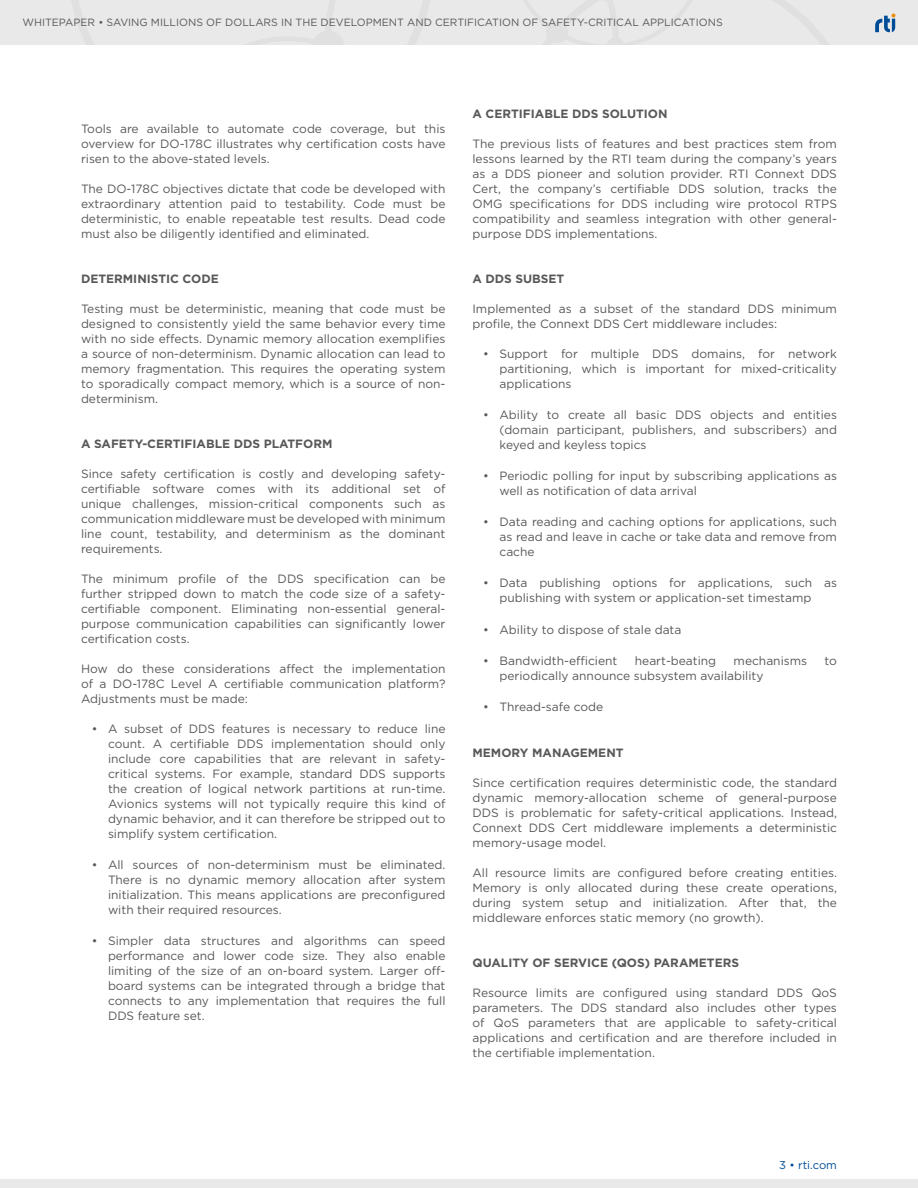
<style>
.page{position:relative;width:918px;height:1188px;background:#fff}
.page>*{position:absolute;margin:0;border:0;box-sizing:border-box;transform-origin:0 0}
.t1{font:12px/15px "Gotham";color:#585858;text-align:justify}
.t2{font:700 12px "Gotham";color:#585858}
.t3{font:11.25px "Gotham";color:#004c97}
.t4{font:10.5px "Gotham";color:#585858}
</style>
<div class="page">
<div style="left:0;top:1179px;width:918px;height:9px;background:#e9e9e9"></div>
<div style="left:0;top:0;width:918px;height:45px;background:#e9e9e9"></div>
<svg style="left:875px;top:13px;width:21px;height:20px"></svg>
<p class="t4" style="left:22px;top:16px;width:242px">WHITEPAPER • Savi ng Mi llions of Dollars</p>
<p class="t4" style="left:281px;top:16px;width:23px">in the</p>
<p class="t4" style="left:321px;top:16px;width:54px">Developme</p>
<p class="t4" style="left:389px;top:16px;width:61px">nt and Certi</p>
<p class="t4" style="left:467px;top:16px;width:14px">ficati</p>
<p class="t4" style="left:502px;top:16px;width:101px">on of Safety-Critica</p>
<p class="t4" style="left:632px;top:16px;width:45px">l Applicati</p>
<p class="t4" style="left:699px;top:16px;width:24px">ons</p>
<p class="t1" style="left:81px;top:121px;width:366px">Tools are available to automate code coverage, but this overview for DO-178C illustrates why certification costs have risen to the above-stated levels.</p>
<p class="t1" style="left:81px;top:181px;width:366px">The DO-178C objectives dictate that code be developed with extraordinary attention paid to testability. Code must be deterministic, to enable repeatable test results. Dead code must also be diligently identified and eliminated.</p>
<p class="t2" style="left:81px;top:270px;width:130px">DETERMINISTIC CODE</p>
<p class="t1" style="left:81px;top:301px;width:366px">Testing must be deterministic, meaning that code must be designed to consistently yield the same behavior every time with no side effects. Dynamic memory allocation exemplifies a source of non-determinism. Dynamic allocation can lead to memory fragmentation. This requires the operating system to sporadically compact memory, which is a source of non&shy;determinism.</p>
<p class="t2" style="left:81px;top:435px;width:253px">A SAFETY-CERTIFIABLE DDS PLATFORM</p>
<p class="t1" style="left:81px;top:466px;width:366px">Since safety certification is costly and developing safety&shy;certifiable software comes with its additional set of unique challenges, mission-critical components such as communication middleware must be developed with minimum line count, testability, and determinism as the dominant requirements.</p>
<p class="t1" style="left:81px;top:571px;width:366px">The minimum profile of the DDS specification can be further stripped down to match the code size of a safety&shy;certifiable component. Eliminating non-essential general&shy;purpose communication capabilities can significantly lower certification costs.</p>
<p class="t1" style="left:81px;top:661px;width:366px">How do these considerations affect the implementation of a DO-178C Level A certifiable communication platform?<br>Adjustments must be made:</p>
<p class="t1" style="left:108px;top:721px;width:339px;text-indent:-16px">• A subset of DDS features is necessary to reduce line count. A certifiable DDS implementation should only include core capabilities that are relevant in safety&shy;critical systems. For example, standard DDS supports the creation of logical network partitions at run-time.<br>Avionics systems will not typically require this kind of dynamic behavior, and it can therefore be stripped out to simplify system certification.</p>
<p class="t1" style="left:108px;top:857px;width:339px;text-indent:-16px">• All sources of non-determinism must be eliminated.<br>There is no dynamic memory allocation after system initialization. This means applications are preconfigured with their required resources.</p>
<p class="t1" style="left:108px;top:933px;width:339px;text-indent:-16px">• Simpler data structures and algorithms can speed performance and lower code size. They also enable limiting of the size of an on-board system. Larger off&shy;board systems can be integrated through a bridge that connects to any implementation that requires the full DDS feature set.</p>
<p class="t2" style="left:472px;top:105px;width:197px">A CERTIFIABLE DDS SOLUTION</p>
<p class="t1" style="left:472px;top:136px;width:366px">The previous lists of features and best practices stem from lessons learned by the RTI team during the company’s years as a DDS pioneer and solution provider. RTI Connext DDS Cert, the company’s certifiable DDS solution, tracks the OMG specifications for DDS including wire protocol RTPS compatibility and seamless integration with other general&shy;purpose DDS implementations.</p>
<p class="t2" style="left:472px;top:270px;width:93px">A DDS SUBSET</p>
<p class="t1" style="left:472px;top:301px;width:366px">Implemented as a subset of the standard DDS minimum profile, the Connext DDS Cert middleware includes:</p>
<p class="t1" style="left:500px;top:346px;width:339px;text-indent:-16px">• Support for multiple DDS domains, for network partitioning, which is important for mixed-criticality applications</p>
<p class="t1" style="left:500px;top:407px;width:339px;text-indent:-16px">• Ability to create all basic DDS objects and entities (domain participant, publishers, and subscribers) and keyed and keyless topics</p>
<p class="t1" style="left:500px;top:468px;width:339px;text-indent:-16px">• Periodic polling for input by subscribing applications as well as notification of data arrival</p>
<p class="t1" style="left:500px;top:514px;width:339px;text-indent:-16px">• Data reading and caching options for applications, such as read and leave in cache or take data and remove from cache</p>
<p class="t1" style="left:500px;top:575px;width:339px;text-indent:-16px">• Data publishing options for applications, such as publishing with system or application-set timestamp</p>
<p class="t1" style="left:483px;top:622px;width:200px">• Ability to dispose of stale data</p>
<p class="t1" style="left:483px;top:653px;width:136px">• Bandwidth-efficient</p>
<p class="t1" style="left:635px;top:653px;width:83px">heart-beating</p>
<p class="t1" style="left:734px;top:653px;width:75px">mechanisms</p>
<p class="t1" style="left:825px;top:653px;width:14px">to</p>
<p class="t1" style="left:500px;top:668px;width:266px">periodically announce subsystem availability</p>
<p class="t1" style="left:483px;top:699px;width:122px">• Thread-safe code</p>
<p class="t2" style="left:472px;top:745px;width:153px">MEMORY MANAGEMENT</p>
<p class="t1" style="left:472px;top:775px;width:366px">Since certification requires deterministic code, the standard dynamic memory-allocation scheme of general-purpose DDS is problematic for safety-critical applications. Instead, Connext DDS Cert middleware implements a deterministic memory-usage model.</p>
<p class="t1" style="left:472px;top:865px;width:366px">All resource limits are configured before creating entities.<br>Memory is only allocated during these create operations, during system setup and initialization. After that, the middleware enforces static memory (no growth).</p>
<p class="t2" style="left:472px;top:955px;width:267px">QUALITY OF SERVICE (QOS) PARAMETERS</p>
<p class="t1" style="left:472px;top:985px;width:366px">Resource limits are configured using standard DDS QoS parameters. The DDS standard also includes other types of QoS parameters that are applicable to safety-critical applications and certification and are therefore included in the certifiable implementation.</p>
<p class="t3" style="left:779px;top:1158px;width:59px">3 • rti.com</p>
</div>
